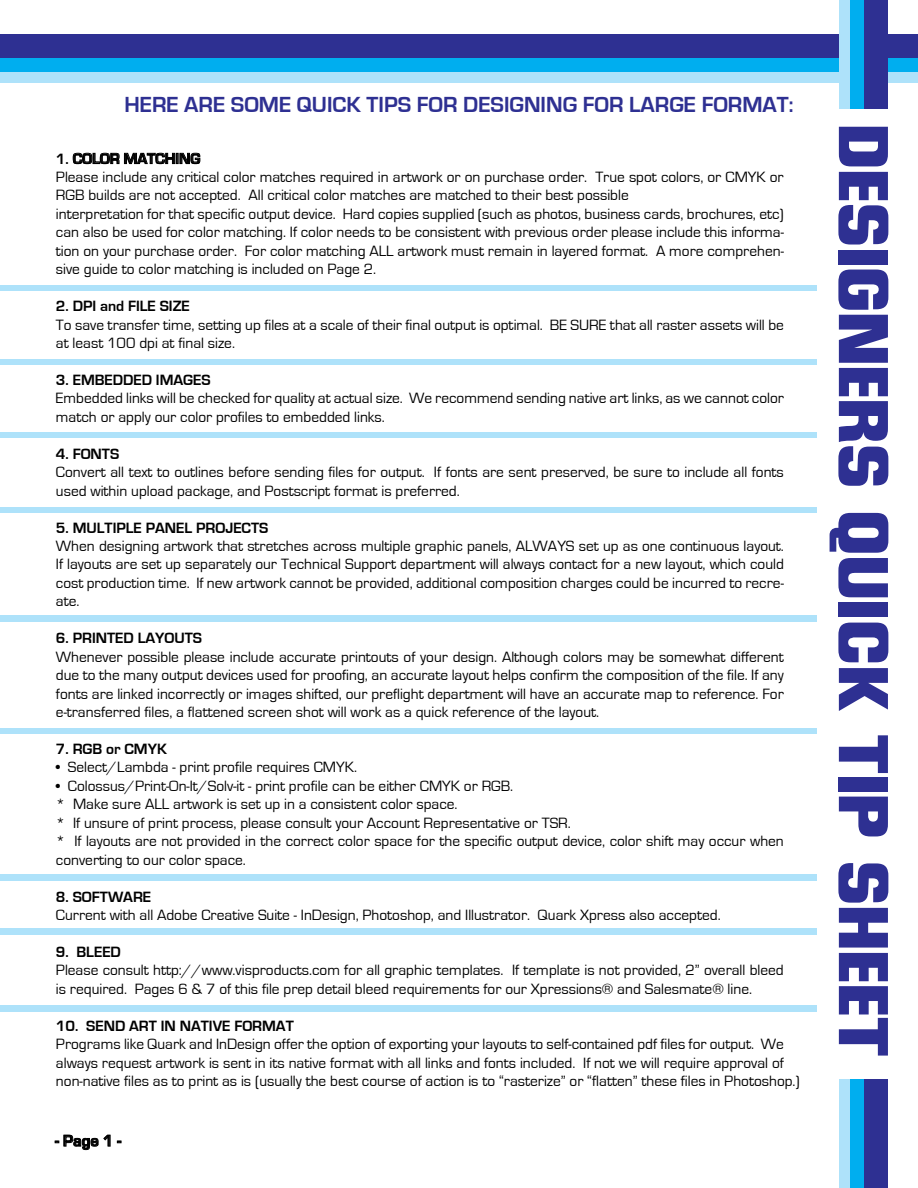
<style>
.page{position:relative;width:918px;height:1188px;background:#fff}
.page>*{position:absolute;margin:0;border:0;box-sizing:border-box;transform-origin:0 0}
.t1{font:63.75px "Neographik";color:#2e3092}
.t2{font:700 22.5px "Eurostile";color:#2e3092}
.t3{font:700 16.5px "Eurostile";color:#000}
.t4{font:15.3px/18.5px "Eurostile";color:#000}
.t5{font:700 15.3px "Eurostile";color:#000}
</style>
<div class="page">
<svg style="left:73px;top:152px;width:127px;height:12px"></svg>
<div style="left:0;top:48px;width:918px;height:35px;background:#aee2fa"></div>
<div style="left:0;top:37px;width:918px;height:35px;background:#00aeef"></div>
<div style="left:0;top:35px;width:918px;height:23px;background:#2e3092"></div>
<div style="left:839px;top:0;width:35px;height:108px;background:#aee2fa"></div>
<div style="left:850px;top:0;width:35px;height:108px;background:#00aeef"></div>
<div style="left:864px;top:0;width:23px;height:108px;background:#2e3092"></div>
<div style="left:839px;top:1080px;width:35px;height:108px;background:#aee2fa"></div>
<div style="left:850px;top:1080px;width:35px;height:108px;background:#00aeef"></div>
<div style="left:864px;top:1080px;width:23px;height:108px;background:#2e3092"></div>
<svg style="left:55px;top:1135px;width:56px;height:15px"></svg>
<div style="left:0;top:285px;width:817px;height:6px;background:#aee2fa"></div>
<div style="left:0;top:359px;width:817px;height:6px;background:#aee2fa"></div>
<div style="left:0;top:432px;width:817px;height:6px;background:#aee2fa"></div>
<div style="left:0;top:507px;width:817px;height:6px;background:#aee2fa"></div>
<div style="left:0;top:615px;width:817px;height:6px;background:#aee2fa"></div>
<div style="left:0;top:728px;width:817px;height:6px;background:#aee2fa"></div>
<div style="left:0;top:875px;width:817px;height:6px;background:#aee2fa"></div>
<div style="left:0;top:929px;width:817px;height:6px;background:#aee2fa"></div>
<div style="left:0;top:1005px;width:817px;height:6px;background:#aee2fa"></div>
<h2 class="t2" style="left:125px;top:92px;width:671px">HERE ARE SOME QUICK TIPS FOR DESIGNING FOR LARGE FORMAT:</h2>
<p class="t5" style="left:56px;top:150px;width:146px">1. COLOR MATCHING</p>
<p class="t4" style="left:56px;top:168px;width:729px">Please include any critical color matches required in artwork or on purchase order. True spot colors, or CMYK or RGB builds are not accepted. All critical color matches are matched to their best possible<br>interpretation for that specific output device. Hard copies supplied (such as photos, business cards, brochures, etc) can also be used for color matching. If color needs to be consistent with previous order please include this informa&shy;tion on your purchase order. For color matching ALL artwork must remain in layered format. A more comprehen&shy;sive guide to color matching is included on Page 2.</p>
<p class="t5" style="left:56px;top:298px;width:135px">2. DPI and FILE SIZE</p>
<p class="t4" style="left:56px;top:316px;width:729px">To save transfer time, setting up files at a scale of their final output is optimal. BE SURE that all raster assets will be at least 100 dpi at final size.</p>
<p class="t5" style="left:56px;top:372px;width:156px">3. EMBEDDED IMAGES</p>
<p class="t4" style="left:56px;top:389px;width:729px">Embedded links will be checked for quality at actual size. We recommend sending native art links, as we cannot color match or apply our color profiles to embedded links.</p>
<p class="t5" style="left:56px;top:445px;width:65px">4. FONTS</p>
<p class="t4" style="left:56px;top:463px;width:729px">Convert all text to outlines before sending files for output. If fonts are sent preserved, be sure to include all fonts used within upload package, and Postscript format is preferred.</p>
<p class="t5" style="left:56px;top:519px;width:214px">5. MULTIPLE PANEL PROJECTS</p>
<p class="t4" style="left:56px;top:537px;width:729px;text-align:justify">When designing artwork that stretches across multiple graphic panels, ALWAYS set up as one continuous layout.<br>If layouts are set up separately our Technical Support department will always contact for a new layout, which could cost production time. If new artwork cannot be provided, additional composition charges could be incurred to recre&shy;ate.</p>
<p class="t5" style="left:56px;top:630px;width:148px">6. PRINTED LAYOUTS</p>
<p class="t4" style="left:56px;top:648px;width:729px;text-align:justify">Whenever possible please include accurate printouts of your design. Although colors may be somewhat different due to the many output devices used for proofing, an accurate layout helps confirm the composition of the file. If any fonts are linked incorrectly or images shifted, our preflight department will have an accurate map to reference. For e-transferred files, a flattened screen shot will work as a quick reference of the layout.</p>
<p class="t5" style="left:56px;top:741px;width:113px">7. RGB or CMYK</p>
<p class="t4" style="left:56px;top:758px;width:303px">• Select/Lambda - print profile requires CMYK.</p>
<p class="t4" style="left:56px;top:777px;width:729px">• Colossus/Print-On-It/Solv-it - print profile can be either CMYK or RGB.<br>* Make sure ALL artwork is set up in a consistent color space.<br>* If unsure of print process, please consult your Account Representative or TSR.<br>* If layouts are not provided in the correct color space for the specific output device, color shift may occur when converting to our color space.</p>
<p class="t5" style="left:56px;top:888px;width:97px">8. SOFTWARE</p>
<p class="t4" style="left:56px;top:906px;width:666px">Current with all Adobe Creative Suite - InDesign, Photoshop, and Illustrator. Quark Xpress also accepted.</p>
<p class="t5" style="left:56px;top:944px;width:67px">9. BLEED</p>
<p class="t4" style="left:56px;top:961px;width:729px">Please consult http://www.visproducts.com for all graphic templates. If template is not provided, 2” overall bleed is required. Pages 6 &amp; 7 of this file prep detail bleed requirements for our Xpressions® and Salesmate® line.</p>
<p class="t5" style="left:56px;top:1017px;width:239px">10. SEND ART IN NATIVE FORMAT</p>
<p class="t4" style="left:56px;top:1035px;width:745px">Programs like Quark and InDesign offer the option of exporting your layouts to self-contained pdf files for output. We always request artwork is sent in its native format with all links and fonts included. If not we will require approval of non-native files as to print as is (usually the best course of action is to “rasterize” or “flatten” these files in Photoshop.)</p>
<p class="t3" style="left:55px;top:1132px;width:67px">- Page 1 -</p>
<h1 class="t1" style="left:902px;top:124px;width:934px;rotate:90deg">DESIGNERS QUICK TIP SHEET</h1>
</div>
